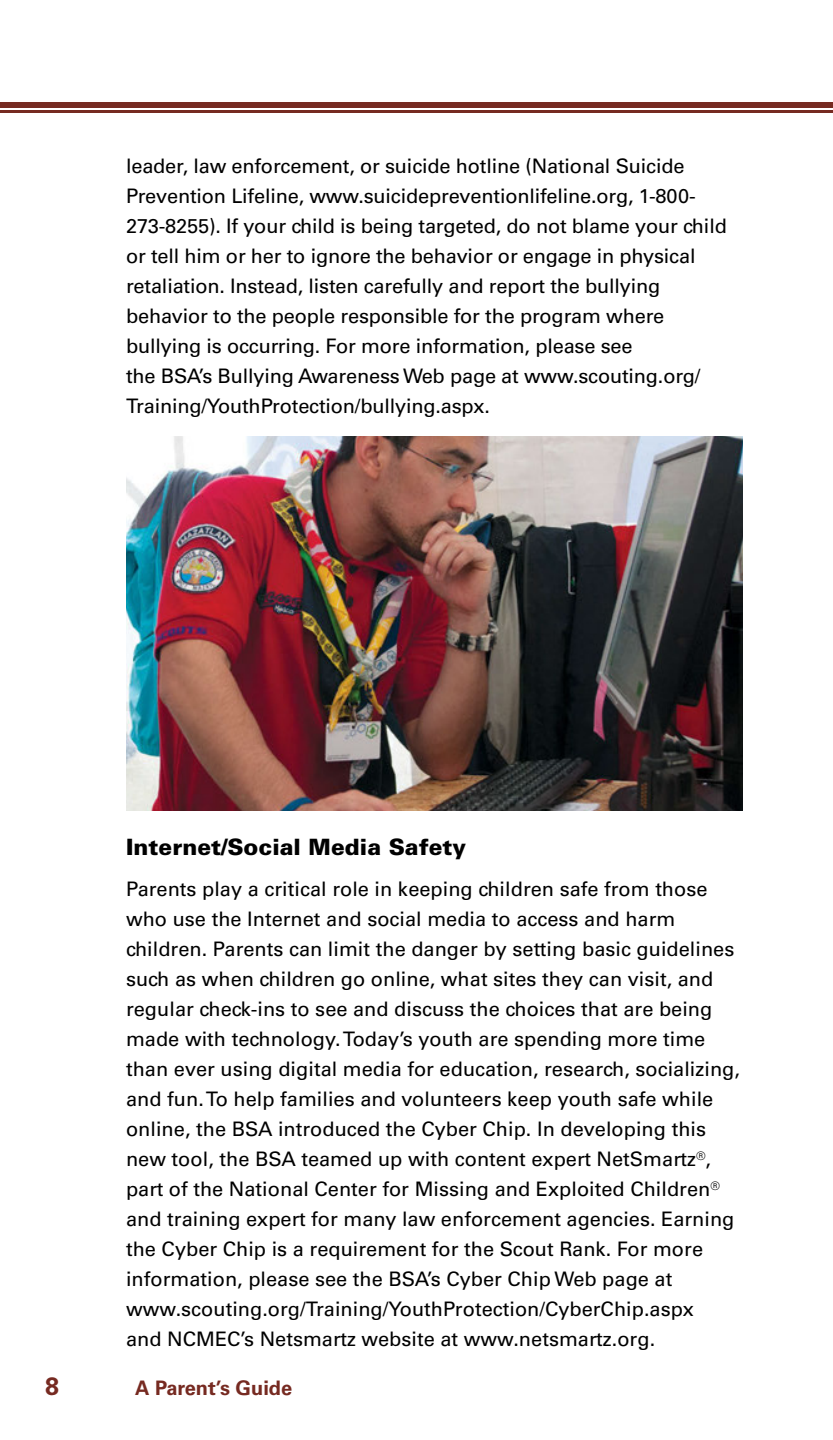
<style>
.page{position:relative;width:833px;height:1440px;background:#fff}
.page>*{position:absolute;margin:0;border:0;box-sizing:border-box;transform-origin:0 0}
.t1{font:700 25px "Univers";color:#762a21}
.bld2{font:900 22.5px "Univers";color:#000}
.t2{font:20px/30px "Univers";color:#000}
.t3{font:700 20px "Univers";color:#762a21}
</style>
<div class="page">
<div style="left:0;top:102px;width:832px;height:6px;background:#762a21"></div>
<hr style="left:0;top:111px;width:832px;height:2px;background:#762a21">
<img style="left:126px;top:436px;width:616px;height:375px">
<p class="t2" style="left:126px;top:151px;width:602px">leader, law enforcement, or suicide hotline (National Suicide Prevention Lifeline, www.suicidepreventionlifeline.org, 1-800- 273-8255). If your child is being targeted, do not blame your child or tell him or her to ignore the behavior or engage in physical retaliation. Instead, listen carefully and report the bullying behavior to the people responsible for the program where bullying is occurring. For more information, please see<br>the BSA’s Bullying Awareness Web page at www.scouting.org/ Training/YouthProtection/bullying.aspx.</p>
<p class="bld2" style="left:126px;top:833px;width:341px">Internet/Social Media Safety</p>
<p class="t2" style="left:126px;top:874px;width:615px">Parents play a critical role in keeping children safe from those who use the Internet and social media to access and harm children. Parents can limit the danger by setting basic guidelines such as when children go online, what sites they can visit, and regular check-ins to see and discuss the choices that are being made with technology. Today’s youth are spending more time than ever using digital media for education, research, socializing, and fun. To help families and volunteers keep youth safe while online, the BSA introduced the Cyber Chip. In developing this new tool, the BSA teamed up with content expert NetSmartz<sup>®</sup>, part of the National Center for Missing and Exploited Children<sup>® </sup>and training expert for many law enforcement agencies. Earning the Cyber Chip is a requirement for the Scout Rank. For more information, please see the BSA’s Cyber Chip Web page at www.scouting.org/Training/YouthProtection/CyberChip.aspx<br>and NCMEC’s Netsmartz website at www.netsmartz.org.</p>
<p class="t1" style="left:45px;top:1372px;width:15px">8</p>
<p class="t3" style="left:135px;top:1376px;width:159px">A Parent’s Guide</p>
</div>
